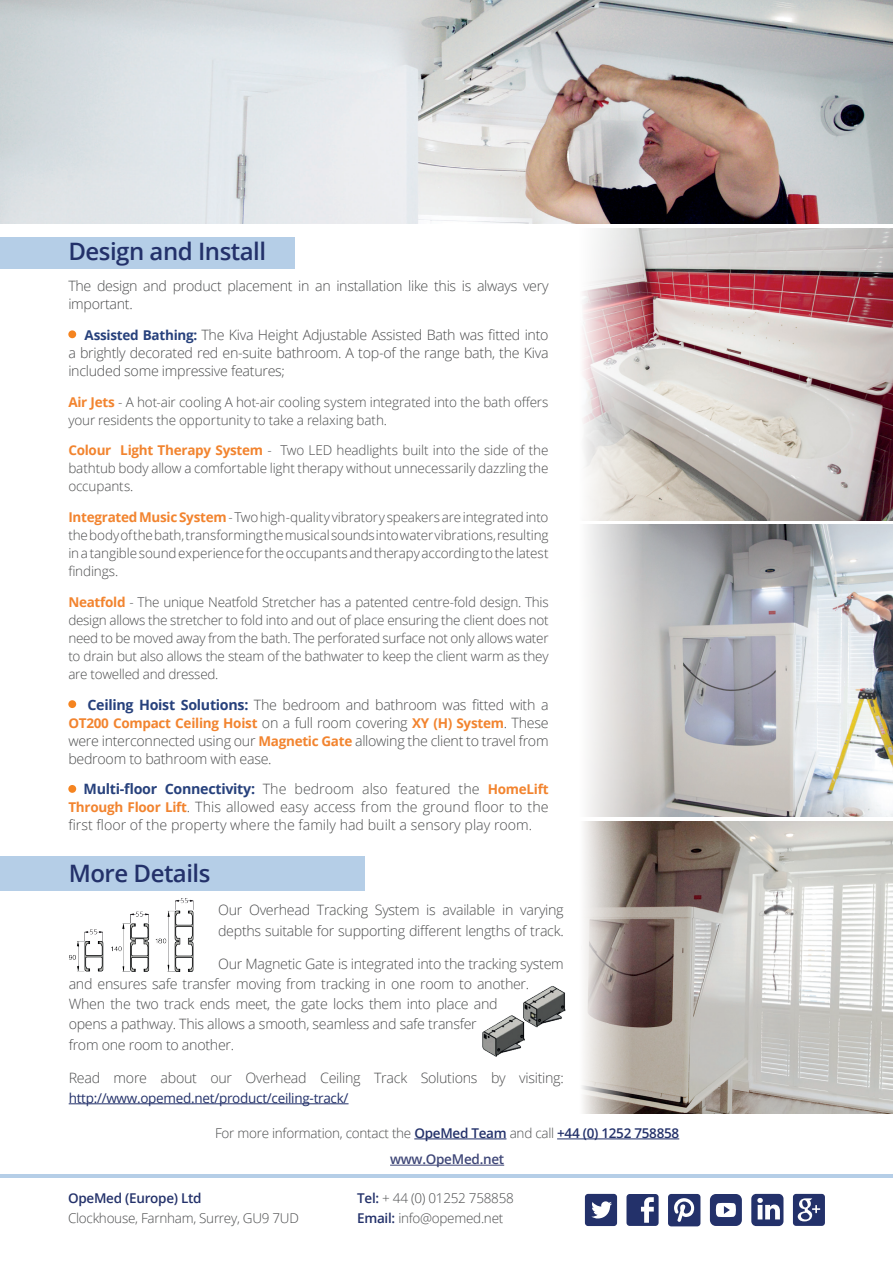
<style>
.page{position:relative;width:893px;height:1263px;background:#fff}
.page>*{position:absolute;margin:0;border:0;box-sizing:border-box;transform-origin:0 0}
.t1{font:600 24px "Open Sans";letter-spacing:-.02em;color:#23316a}
.t2{font:300 14.25px/18px "Open Sans";letter-spacing:-.02em;color:#4b4c4d}
.t3{font:300 13.5px/18px "Open Sans";letter-spacing:-.015em;color:#4b4c4d;text-align:justify}
.t4{font:700 13.5px "Open Sans";letter-spacing:-.02em;color:#f2842f}
.t5{font:13.5px "Open Sans";letter-spacing:-.02em;color:#23316a}
.t6{font:600 13.5px "Open Sans";letter-spacing:-.02em;color:#23316a}
.s1{font-weight:700;font-size:13.5px;color:#27417c}
.s2{font-weight:700;color:#f2842f}
.s3{font-weight:700;color:#27417c}
.s4{font-weight:300;font-size:14.25px;color:#4b4c4d}
.s5{font-weight:700;font-size:13.5px;color:#f2842f}
.s6{font-weight:600;color:#23316a}
.s7{font-weight:600;color:#3e4677}
</style>
<div class="page">
<hr style="left:0;top:1174px;width:893px;height:4px;background:#b5cee7">
<svg style="left:793px;top:1194px;width:32px;height:32px"></svg>
<svg style="left:626px;top:1194px;width:33px;height:32px"></svg>
<svg style="left:751px;top:1194px;width:32px;height:32px"></svg>
<svg style="left:710px;top:1194px;width:32px;height:32px"></svg>
<svg style="left:668px;top:1194px;width:32px;height:32px"></svg>
<svg style="left:585px;top:1194px;width:32px;height:32px"></svg>
<hr style="left:414px;top:1138px;width:92px;height:1px;background:#23316a">
<hr style="left:557px;top:1138px;width:122px;height:1px;background:#23316a">
<hr style="left:390px;top:1165px;width:114px;height:1px;background:#3e4677">
<img style="left:1px;top:0;width:892px;height:223px">
<img style="left:582px;top:228px;width:311px;height:292px">
<img style="left:587px;top:525px;width:306px;height:292px">
<img style="left:582px;top:821px;width:311px;height:292px">
<div style="left:0;top:237px;width:295px;height:32px;background:#b5cee7"></div>
<div style="left:68px;top:330px;width:8px;height:8px;background:#f58420;border-radius:50%"></div>
<div style="left:68px;top:700px;width:8px;height:8px;background:#f58420;border-radius:50%"></div>
<div style="left:68px;top:785px;width:8px;height:8px;background:#f58420;border-radius:50%"></div>
<div style="left:0;top:856px;width:364px;height:35px;background:#b5cee7"></div>
<hr style="left:69px;top:1103px;width:280px;height:1px;background:#23316a">
<img style="left:482px;top:986px;width:84px;height:71px">
<img style="left:69px;top:898px;width:125px;height:74px">
<h1 class="t1" style="left:68px;top:235px;width:199px">Design and Install</h1>
<p class="t2" style="left:68px;top:276px;width:482px">The design and product placement in an installation like this is always very important.</p>
<p class="t2" style="left:68px;top:325px;width:482px;text-align:justify;text-indent:16px"><span class="s1">Assisted Bathing:</span> The Kiva Height Adjustable Assisted Bath was fitted into a brightly decorated red en-suite bathroom. A top-of the range bath, the Kiva included some impressive features;</p>
<p class="t3" style="left:68px;top:392px;width:482px"><span class="s2">Air Jets</span> - A hot-air cooling A hot-air cooling system integrated into the bath offers your residents the opportunity to take a relaxing bath.</p>
<p class="t3" style="left:68px;top:441px;width:482px"><span class="s2">Colour Light Therapy System</span> - Two LED headlights built into the side of the bathtub body allow a comfortable light therapy without unnecessarily dazzling the occupants.</p>
<p class="t3" style="left:68px;top:508px;width:482px"><span class="s2">Integrated Music System</span> - Two high-quality vibratory speakers are integrated into the body of the bath, transforming the musical sounds into water vibrations, resulting in a tangible sound experience for the occupants and therapy according to the latest findings.</p>
<p class="t3" style="left:68px;top:592px;width:482px"><span class="s2">Neatfold</span> - The unique Neatfold Stretcher has a patented centre-fold design. This design allows the stretcher to fold into and out of place ensuring the client does not need to be moved away from the bath. The perforated surface not only allows water to drain but also allows the steam of the bathwater to keep the client warm as they are towelled and dressed.</p>
<p class="t2" style="left:87px;top:695px;width:463px"><span class="s3">Ceiling Hoist Solutions:</span> The bedroom and bathroom was fitted with a</p>
<p class="t4" style="left:68px;top:713px;width:482px">OT200 Compact Ceiling Hoist <span class="s4">on a full room covering</span> XY (H) System<span class="s4">. These</span></p>
<p class="t2" style="left:68px;top:731px;width:482px">were interconnected using our <span class="s5">Magnetic Gate</span> allowing the client to travel from bedroom to bathroom with ease.</p>
<p class="t2" style="left:68px;top:780px;width:482px;text-align:justify;text-indent:15px"><span class="s3">Multi-floor Connectivity:</span> The bedroom also featured the <span class="s5">HomeLift Through Floor Lift</span>. This allowed easy access from the ground floor to the first floor of the property where the family had built a sensory play room.</p>
<h1 class="t1" style="left:69px;top:857px;width:143px">More Details</h1>
<p class="t2" style="left:218px;top:899px;width:347px;line-height:20.2px">Our Overhead Tracking System is available in varying depths suitable for supporting different lengths of track.</p>
<p class="t2" style="left:69px;top:953px;width:497px;line-height:20.2px;text-indent:149px">Our Magnetic Gate is integrated into the tracking system and ensures safe transfer moving from tracking in one room to another.<br>When the two track ends meet, the gate locks them into place and<br>opens a pathway. This allows a smooth, seamless and safe transfer<br>from one room to another.</p>
<p class="t2" style="left:69px;top:1068px;width:497px">Read more about our Overhead Ceiling Track Solutions by visiting:</p>
<p class="t5" style="left:69px;top:1089px;width:281px">http://www.opemed.net/product/ceiling-track/</p>
<p class="t3" style="left:215px;top:1119px;width:466px;line-height:26.2px;text-align:center">For more information, contact the <span class="s6">OpeMed Team</span> and call <span class="s6">+44 (0) 1252 758858 </span><span class="s7">www.OpeMed.net</span></p>
<p class="t6" style="left:68px;top:1189px;width:135px">OpeMed (Europe) Ltd</p>
<p class="t3" style="left:68px;top:1208px;width:232px">Clockhouse, Farnham, Surrey, GU9 7UD</p>
<p class="t3" style="left:357px;top:1188px;width:158px;line-height:19.5px"><span class="s6">Tel:</span> + 44 (0) 01252 758858<br><span class="s6">Email:</span> info@opemed.net</p>
</div>
